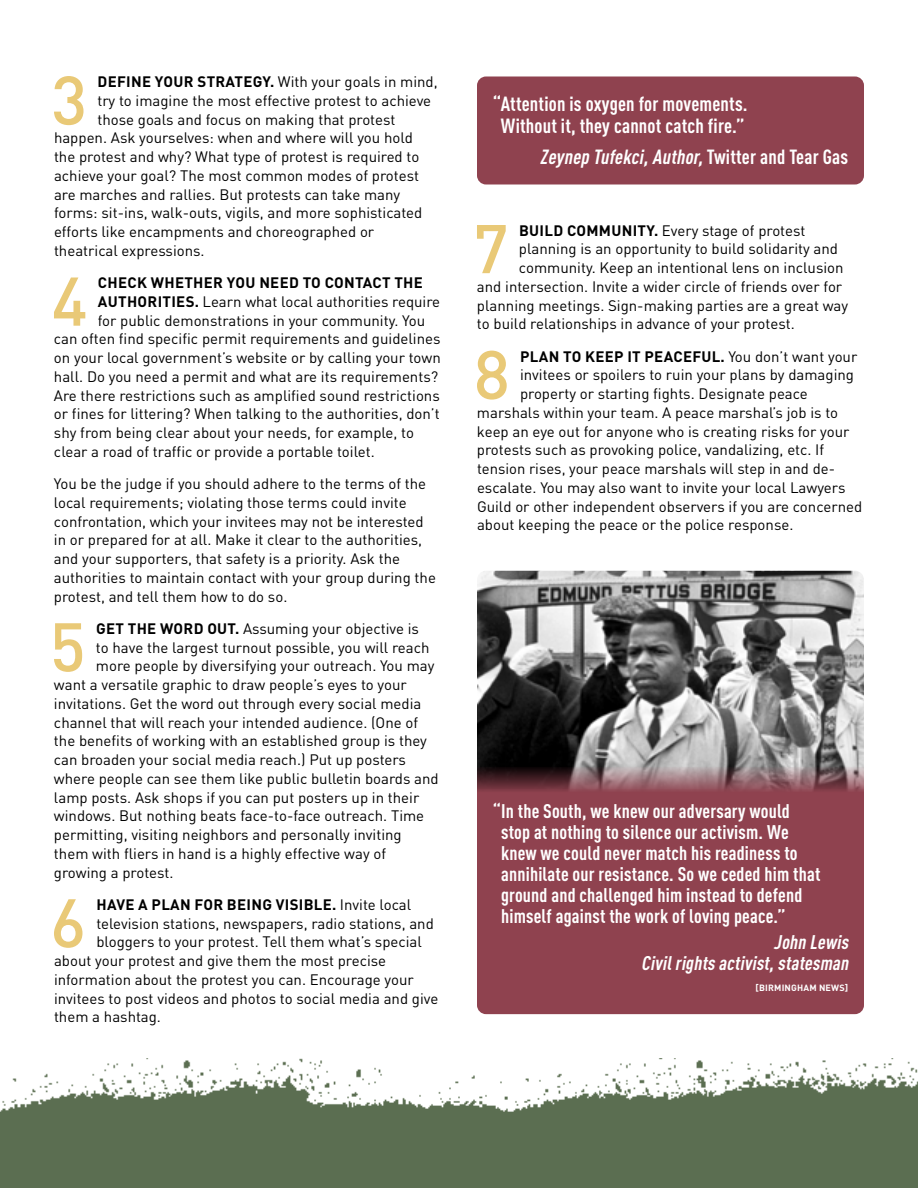
<style>
.page{position:relative;width:918px;height:1188px;background:#fff}
.page>*{position:absolute;margin:0;border:0;box-sizing:border-box;transform-origin:0 0}
.t1{font:500 67.65px "DIN Pro";color:#e9c977}
.t2{font:700 condensed 20.25px/21.8px "DIN Pro";letter-spacing:.01em;color:#fff;text-align:center}
.t3{font:italic 700 condensed 20.25px "DIN Pro";color:#fff}
.t4{font:700 condensed 19.5px/21px "DIN Pro";letter-spacing:.01em;color:#fff}
.t5{font:italic 700 condensed 19.5px/21px "DIN Pro";color:#fff;text-align:right}
.t6{font:15px/18.8px "DIN Pro";color:#000}
.t7{font:700 15px "DIN Pro";letter-spacing:.02em;color:#000}
.t8{font:700 9px "DIN Pro";letter-spacing:.02em;color:#fff}
.s1{font-weight:700}
.s2{font-weight:400}
.s3{font-style:normal}
</style>
<div class="page">
<div style="left:477px;top:76px;width:387px;height:108px;background:#8f424f;border-radius:9px"></div>
<img style="left:477px;top:571px;width:387px;height:196px">
<svg style="left:477px;top:767px;width:387px;height:247px;background:#8d4450"></svg>
<img style="left:0;top:1058px;width:918px;height:130px">
<h1 class="t1" style="left:51px;top:45px;width:38px">3</h1>
<p class="t6" style="left:98px;top:72px;width:342px"><span class="s1">DEFINE YOUR STRATEGY.</span> With your goals in mind,</p>
<p class="t6" style="left:97px;top:91px;width:335px">try to imagine the most effective protest to achieve</p>
<p class="t6" style="left:97px;top:109px;width:300px">those goals and focus on making that protest</p>
<p class="t6" style="left:54px;top:128px;width:361px">happen. Ask yourselves: when and where will you hold</p>
<p class="t6" style="left:54px;top:147px;width:367px">the protest and why? What type of protest is required to</p>
<p class="t6" style="left:54px;top:166px;width:366px">achieve your goal? The most common modes of protest</p>
<p class="t6" style="left:54px;top:184px;width:348px">are marches and rallies. But protests can take many</p>
<p class="t6" style="left:54px;top:203px;width:370px">forms: sit-ins, walk-outs, vigils, and more sophisticated</p>
<p class="t6" style="left:54px;top:222px;width:322px">efforts like encampments and choreographed or</p>
<p class="t6" style="left:54px;top:241px;width:152px">theatrical expressions.</p>
<h1 class="t1" style="left:52px;top:246px;width:38px">4</h1>
<p class="t7" style="left:98px;top:270px;width:326px">CHECK WHETHER YOU NEED TO CONTACT THE</p>
<p class="t6" style="left:98px;top:292px;width:344px"><span class="s1">AUTHORITIES.</span> Learn what local authorities require</p>
<p class="t6" style="left:98px;top:310px;width:329px">for public demonstrations in your community. You</p>
<p class="t6" style="left:54px;top:329px;width:388px">can often find specific permit requirements and guidelines</p>
<p class="t6" style="left:54px;top:348px;width:388px">on your local government’s website or by calling your town</p>
<p class="t6" style="left:54px;top:367px;width:386px">hall. Do you need a permit and what are its requirements?</p>
<p class="t6" style="left:54px;top:385px;width:387px">Are there restrictions such as amplified sound restrictions</p>
<p class="t6" style="left:54px;top:404px;width:387px">or fines for littering? When talking to the authorities, don’t</p>
<p class="t6" style="left:54px;top:423px;width:362px">shy from being clear about your needs, for example, to</p>
<p class="t6" style="left:54px;top:442px;width:322px">clear a road of traffic or provide a portable toilet.</p>
<p class="t6" style="left:54px;top:474px;width:383px">You be the judge if you should adhere to the terms of the local requirements; violating those terms could invite confrontation, which your invitees may not be interested in or prepared for at all. Make it clear to the authorities, and your supporters, that safety is a priority. Ask the authorities to maintain contact with your group during the protest, and tell them how to do so.</p>
<h1 class="t1" style="left:50px;top:592px;width:38px">5</h1>
<p class="t6" style="left:96px;top:619px;width:324px"><span class="s1">GET THE WORD OUT.</span> Assuming your objective is</p>
<p class="t6" style="left:96px;top:637px;width:335px">to have the largest turnout possible, you will reach</p>
<p class="t6" style="left:96px;top:656px;width:340px">more people by diversifying your outreach. You may</p>
<p class="t6" style="left:54px;top:675px;width:354px">want a versatile graphic to draw people’s eyes to your</p>
<p class="t6" style="left:54px;top:694px;width:369px">invitations. Get the word out through every social media</p>
<p class="t6" style="left:54px;top:712px;width:366px">channel that will reach your intended audience. (One of</p>
<p class="t6" style="left:54px;top:731px;width:374px">the benefits of working with an established group is they</p>
<p class="t6" style="left:54px;top:750px;width:354px">can broaden your social media reach.) Put up posters</p>
<p class="t6" style="left:54px;top:769px;width:386px">where people can see them like public bulletin boards and</p>
<p class="t6" style="left:54px;top:787px;width:367px">lamp posts. Ask shops if you can put posters up in their</p>
<p class="t6" style="left:54px;top:806px;width:372px">windows. But nothing beats face-to-face outreach. Time</p>
<p class="t6" style="left:54px;top:825px;width:349px">permitting, visiting neighbors and personally inviting</p>
<p class="t6" style="left:54px;top:844px;width:334px">them with fliers in hand is a highly effective way of</p>
<p class="t6" style="left:54px;top:862px;width:121px">growing a protest.</p>
<h1 class="t1" style="left:50px;top:868px;width:38px">6</h1>
<p class="t7" style="left:97px;top:892px;width:316px">HAVE A PLAN FOR BEING VISIBLE. <span class="s2">Invite local</span></p>
<p class="t6" style="left:96px;top:913px;width:339px">television stations, newspapers, radio stations, and</p>
<p class="t6" style="left:96px;top:932px;width:327px">bloggers to your protest. Tell them what’s special</p>
<p class="t6" style="left:54px;top:951px;width:334px">about your protest and give them the most precise</p>
<p class="t6" style="left:54px;top:970px;width:361px">information about the protest you can. Encourage your</p>
<p class="t6" style="left:54px;top:988px;width:386px">invitees to post videos and photos to social media and give</p>
<p class="t6" style="left:54px;top:1007px;width:109px">them a hashtag.</p>
<h2 class="t2" style="left:493px;top:92px;width:256px">“Attention is oxygen for movements.<br>Without it, they cannot catch fire.”</h2>
<h2 class="t3" style="left:540px;top:141px;width:310px">ZeynepTufekci,Author,<span class="s3">Tw i t t e r a n d Te a r G a s</span></h2>
<h1 class="t1" style="left:473px;top:194px;width:38px">7</h1>
<p class="t6" style="left:519px;top:220px;width:288px"><span class="s1">BUILD COMMUNITY.</span> Every stage of protest</p>
<p class="t6" style="left:519px;top:239px;width:321px">planning is an opportunity to build solidarity and</p>
<p class="t6" style="left:519px;top:258px;width:326px">community. Keep an intentional lens on inclusion</p>
<p class="t6" style="left:477px;top:277px;width:367px">and intersection. Invite a wider circle of friends over for</p>
<p class="t6" style="left:477px;top:295px;width:373px">planning meetings. Sign-making parties are a great way</p>
<p class="t6" style="left:477px;top:314px;width:319px">to build relationships in advance of your protest.</p>
<h1 class="t1" style="left:474px;top:320px;width:38px">8</h1>
<p class="t7" style="left:520px;top:344px;width:339px">PLAN TO KEEP IT PEACEFUL. <span class="s2">You don’t want your</span></p>
<p class="t6" style="left:520px;top:365px;width:336px">invitees or spoilers to ruin your plans by damaging</p>
<p class="t6" style="left:520px;top:384px;width:289px">property or starting fights. Designate peace</p>
<p class="t6" style="left:477px;top:403px;width:363px">marshals within your team. A peace marshal’s job is to</p>
<p class="t6" style="left:477px;top:421px;width:374px">keep an eye out for anyone who is creating risks for your</p>
<p class="t6" style="left:477px;top:440px;width:349px">protests such as provoking police, vandalizing, etc. If</p>
<p class="t6" style="left:477px;top:459px;width:360px">tension rises, your peace marshals will step in and de-</p>
<p class="t6" style="left:477px;top:478px;width:370px">escalate. You may also want to invite your local Lawyers</p>
<p class="t6" style="left:477px;top:496px;width:387px">Guild or other independent observers if you are concerned</p>
<p class="t6" style="left:477px;top:515px;width:318px">about keeping the peace or the police response.</p>
<p class="t4" style="left:501px;top:799px;width:321px;text-indent:-8px">“In the South, we knew our adversary would stop at nothing to silence our activism. We knew we could never match his readiness to annihilate our resistance. So we ceded him that ground and challenged him instead to defend himself against the work of loving peace.”</p>
<h3 class="t5" style="left:641px;top:930px;width:213px">John Lewis<br>Civilrightsactivist,statesman</h3>
<p class="t8" style="left:756px;top:980px;width:94px">[BIRMINGHAM NEWS]</p>
</div>
